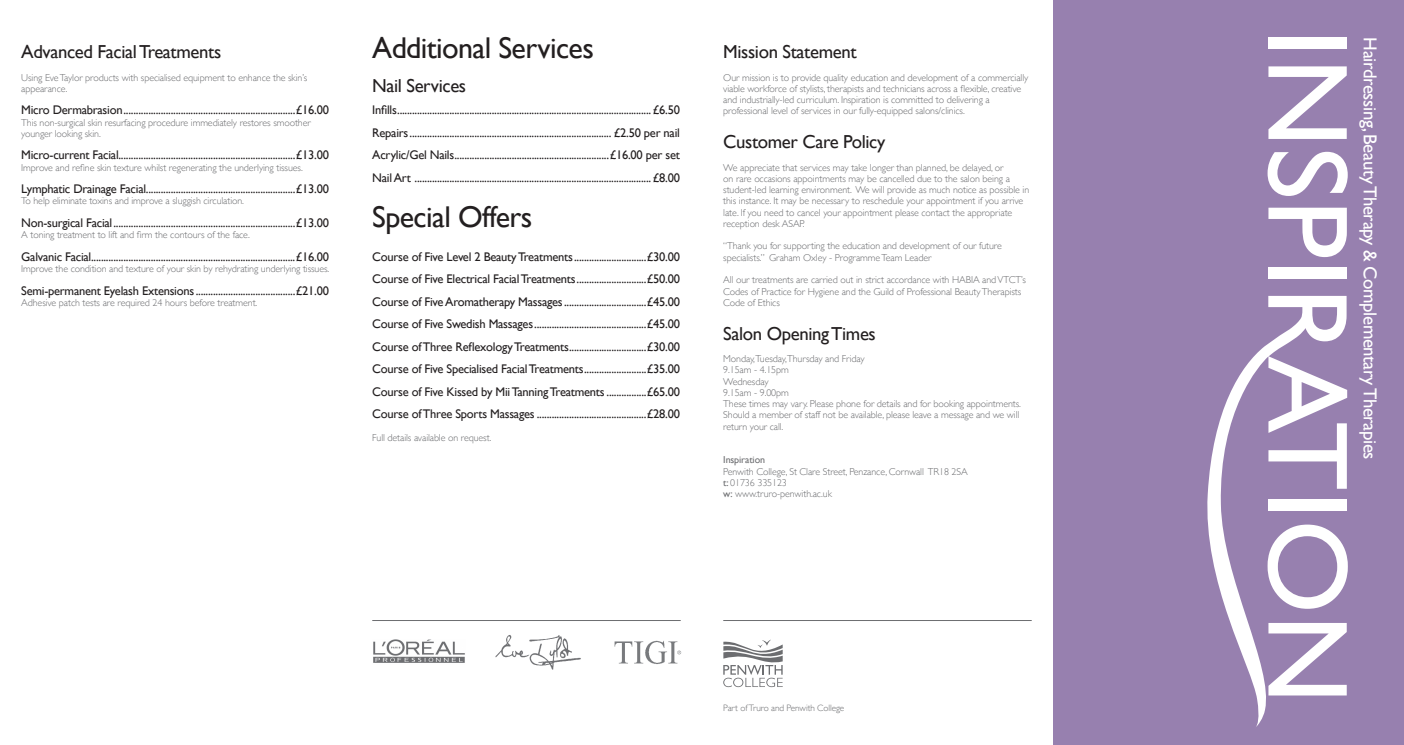
<style>
.page{position:relative;width:1404px;height:745px;background:#fff}
.page>*{position:absolute;margin:0;border:0;box-sizing:border-box;transform-origin:0 0}
.Inspiration_section{font:30px "Gill Sans";letter-spacing:-.02em;color:#231f20}
.Inspiration_heading{font:18.75px "Gill Sans";letter-spacing:-.02em;color:#231f20}
.Inspiration_heading-2{font:18.75px "Gill Sans";letter-spacing:-.02em;color:#fff}
.Inspiration_treatmen{font:12.5px "Gill Sans";letter-spacing:-.02em;color:#231f20}
.Inspiration_body{font:300 10px/11.2px "Gill Sans";letter-spacing:-.01em;color:#6c6d70}
.Inspiration_body-2{font:10px "Gill Sans";letter-spacing:-.01em;color:#6c6d70}
.Inspiration_body-3{font:300 9.25px "Gill Sans";letter-spacing:-.01em;color:#6c6d70}
.s1{font-weight:400}
</style>
<div class="page">
<div style="left:1053px;top:0;width:350px;height:744px;background:#9780af"></div>
<img style="left:495px;top:635px;width:86px;height:35px">
<img style="left:373px;top:639px;width:92px;height:24px">
<img style="left:614px;top:640px;width:68px;height:24px">
<hr style="left:723px;top:619px;width:308px;height:1px;background:#6c6d70">
<hr style="left:372px;top:619px;width:308px;height:1px;background:#6c6d70">
<svg style="left:723px;top:639px;width:59px;height:47px"></svg>
<div style="left:1268px;top:37px;width:78px;height:12px;background:#fff"></div>
<svg style="left:1268px;top:66px;width:78px;height:73px"></svg>
<svg style="left:1267px;top:152px;width:80px;height:44px"></svg>
<svg style="left:1268px;top:207px;width:78px;height:50px"></svg>
<div style="left:1268px;top:267px;width:78px;height:11px;background:#fff"></div>
<svg style="left:1207px;top:296px;width:139px;height:430px"></svg>
<p class="Inspiration_heading" style="left:21px;top:41px;width:201px">Advanced Facial Treatments</p>
<p class="Inspiration_body" style="left:21px;top:71px;width:287px">Using Eve Taylor products with specialised equipment to enhance the skin’s appearance.</p>
<p class="Inspiration_treatmen" style="left:21px;top:103px;width:309px">Micro Dermabrasion.....................................................................£16.00</p>
<p class="Inspiration_body" style="left:21px;top:116px;width:291px">This non-surgical skin resurfacing procedure immediately restores smoother younger looking skin.</p>
<p class="Inspiration_treatmen" style="left:21px;top:148px;width:309px">Micro-current Facial.......................................................................£13.00</p>
<p class="Inspiration_body" style="left:21px;top:161px;width:283px">Improve and refine skin texture whilst regenerating the underlying tissues.</p>
<p class="Inspiration_treatmen" style="left:21px;top:181px;width:309px">Lymphatic Drainage Facial............................................................£13.00</p>
<p class="Inspiration_body" style="left:21px;top:195px;width:224px">To help eliminate toxins and improve a sluggish circulation.</p>
<p class="Inspiration_treatmen" style="left:21px;top:215px;width:309px">Non-surgical Facial.........................................................................£13.00</p>
<p class="Inspiration_body" style="left:21px;top:229px;width:230px">A toning treatment to lift and firm the contours of the face.</p>
<p class="Inspiration_treatmen" style="left:21px;top:249px;width:309px">Galvanic Facial..................................................................................£16.00</p>
<p class="Inspiration_body" style="left:21px;top:262px;width:309px">Improve the condition and texture of your skin by rehydrating underlying tissues.</p>
<p class="Inspiration_treatmen" style="left:21px;top:283px;width:309px">Semi-permanent Eyelash Extensions........................................£21.00</p>
<p class="Inspiration_body" style="left:21px;top:296px;width:237px">Adhesive patch tests are required 24 hours before treatment.</p>
<p class="Inspiration_section" style="left:372px;top:30px;width:223px">Additional Services</p>
<p class="Inspiration_heading" style="left:372px;top:74px;width:95px">Nail Services</p>
<p class="Inspiration_treatmen" style="left:372px;top:103px;width:309px">Infills......................................................................................................£6.50</p>
<p class="Inspiration_treatmen" style="left:372px;top:125px;width:309px">Repairs................................................................................. £2.50 per nail</p>
<p class="Inspiration_treatmen" style="left:372px;top:148px;width:309px">Acrylic/Gel Nails..............................................................£16.00 per set</p>
<p class="Inspiration_treatmen" style="left:372px;top:170px;width:309px">Nail Art ...............................................................................................£8.00</p>
<p class="Inspiration_section" style="left:372px;top:199px;width:161px">Special Offers</p>
<p class="Inspiration_treatmen" style="left:372px;top:249px;width:309px">Course of Five Level 2 Beauty Treatments.............................£30.00</p>
<p class="Inspiration_treatmen" style="left:372px;top:271px;width:309px">Course of Five Electrical Facial Treatments............................£50.00</p>
<p class="Inspiration_treatmen" style="left:372px;top:294px;width:309px">Course of Five Aromatherapy Massages.................................£45.00</p>
<p class="Inspiration_treatmen" style="left:372px;top:316px;width:309px">Course of Five Swedish Massages.............................................£45.00</p>
<p class="Inspiration_treatmen" style="left:372px;top:339px;width:309px">Course of Three Reflexology Treatments...............................£30.00</p>
<p class="Inspiration_treatmen" style="left:372px;top:361px;width:309px">Course of Five Specialised Facial Treatments.........................£35.00</p>
<p class="Inspiration_treatmen" style="left:372px;top:384px;width:309px">Course of Five Kissed by Mii Tanning Treatments ................£65.00</p>
<p class="Inspiration_treatmen" style="left:372px;top:406px;width:309px">Course of Three Sports Massages ............................................£28.00</p>
<p class="Inspiration_body" style="left:372px;top:431px;width:121px">Full details available on request.</p>
<p class="Inspiration_heading" style="left:723px;top:41px;width:135px">Mission Statement</p>
<p class="Inspiration_body" style="left:723px;top:71px;width:306px">Our mission is to provide quality education and development of a commercially viable workforce of stylists, therapists and technicians across a flexible, creative and industrially-led curriculum. Inspiration is committed to delivering a professional level of services in our fully-equipped salons/clinics.</p>
<p class="Inspiration_heading" style="left:723px;top:131px;width:164px">Customer Care Policy</p>
<p class="Inspiration_body" style="left:723px;top:161px;width:307px">We appreciate that services may take longer than planned, be delayed, or<br>on rare occasions appointments may be cancelled due to the salon being a student-led learning environment. We will provide as much notice as possible in this instance. It may be necessary to reschedule your appointment if you arrive late. If you need to cancel your appointment please contact the appropriate reception desk ASAP.</p>
<p class="Inspiration_body" style="left:723px;top:240px;width:280px">“Thank you for supporting the education and development of our future specialists.” Graham Oxley - Programme Team Leader</p>
<p class="Inspiration_body" style="left:723px;top:274px;width:304px">All our treatments are carried out in strict accordance with HABIA and VTCT’s<br>Codes of Practice for Hygiene and the Guild of Professional Beauty Therapists<br>Code of Ethics</p>
<p class="Inspiration_heading" style="left:723px;top:322px;width:154px">Salon Opening Times</p>
<p class="Inspiration_body" style="left:723px;top:352px;width:143px">Monday,Tuesday,Thursday and Friday</p>
<p class="Inspiration_body" style="left:723px;top:364px;width:67px">9.15am - 4.15pm</p>
<p class="Inspiration_body" style="left:723px;top:375px;width:47px">Wednesday</p>
<p class="Inspiration_body" style="left:723px;top:386px;width:67px">9.15am - 9.00pm</p>
<p class="Inspiration_body" style="left:723px;top:397px;width:299px">These times may vary. Please phone for details and for booking appointments.<br>Should a member of staff not be available, please leave a message and we will return your call.</p>
<p class="Inspiration_body-2" style="left:723px;top:454px;width:43px">Inspiration</p>
<p class="Inspiration_body" style="left:723px;top:465px;width:246px">Penwith College, St Clare Street, Penzance, Cornwall TR18 2SA</p>
<p class="Inspiration_body" style="left:723px;top:476px;width:65px"><span class="s1">t:</span> 01736 335123</p>
<p class="Inspiration_body" style="left:723px;top:487px;width:110px"><span class="s1">w:</span> www.truro-penwith.ac.uk</p>
<p class="Inspiration_body-3" style="left:723px;top:700px;width:122px">Part of Truro and Penwith College</p>
<p class="Inspiration_heading-2" style="left:1380px;top:37px;width:423px;rotate:90deg">Hairdressing, Beauty Therapy &amp; Complementary Therapies</p>
</div>
